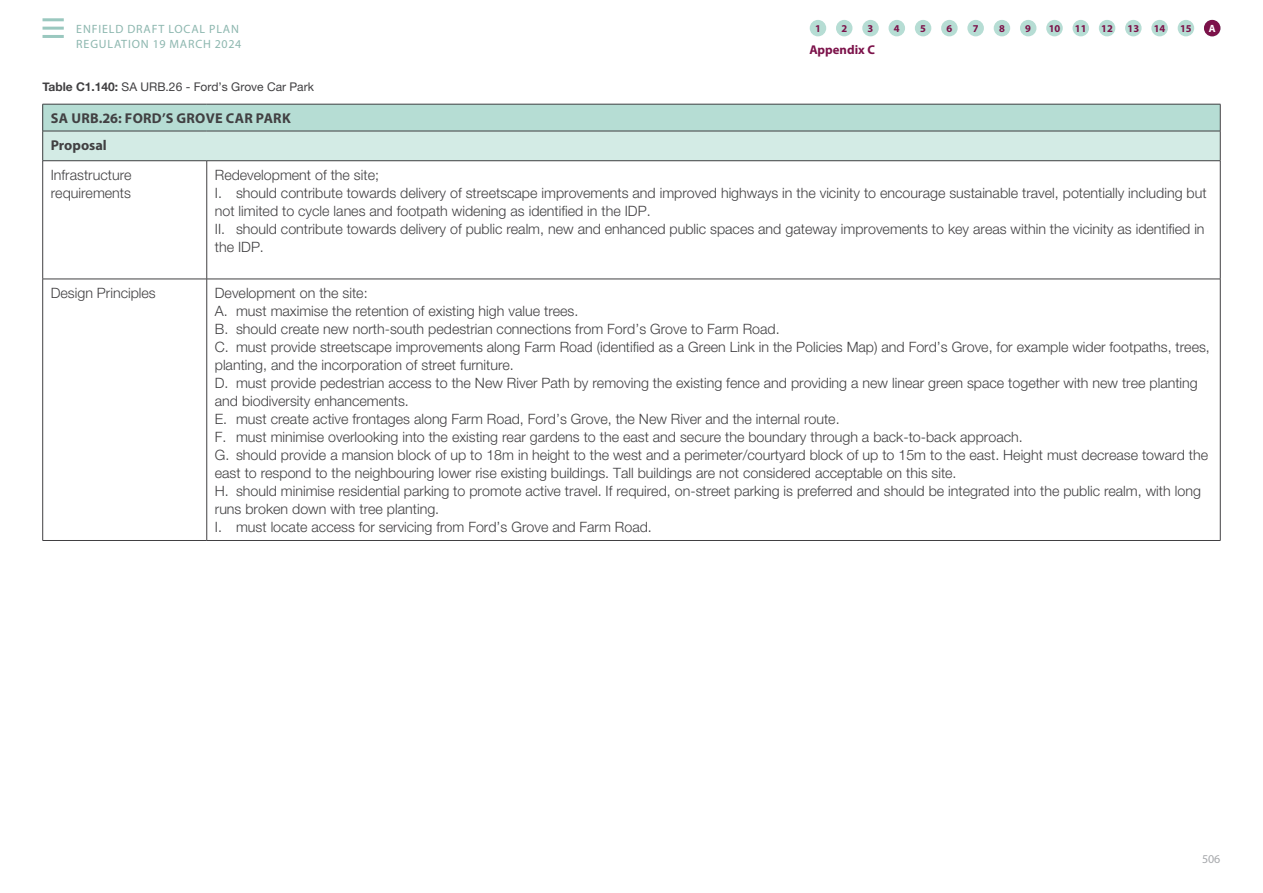
<style>
.page{position:relative;width:1263px;height:893px;background:#fff}
.page>*{position:absolute;margin:0;border:0;box-sizing:border-box;transform-origin:0 0}
.t1{font:300 14.25px/18px "Helvetica Neue";color:#414042}
.t2{font:700 14.25px/26.8px "Myriad Pro";letter-spacing:.02em;color:#414042}
.t3{font:700 12.75px "Myriad Pro";color:#7c124a}
.t4{font:12px "Myriad Pro";letter-spacing:.07em;color:#8db7af}
.t5{font:12px "Helvetica Neue";color:#414042}
.t6{font:12px "Myriad Pro";color:#a7a9ac}
.t7{font:700 10.5px "Myriad Pro";color:#7c124a}
.t8{font:700 10.5px "Myriad Pro";color:#fff}
.s1{font-weight:700}
</style>
<div class="page">
<div style="left:43px;top:104px;width:1177px;height:27px;background:#b6ddd4"></div>
<div style="left:43px;top:131px;width:1177px;height:30px;background:#d3ebe5"></div>
<svg style="left:1220px;top:104px;width:1px;height:27px"></svg>
<hr style="left:1220px;top:131px;width:1px;height:30px;background:#414042">
<hr style="left:1220px;top:161px;width:1px;height:118px;background:#414042">
<hr style="left:1220px;top:279px;width:1px;height:261px;background:#414042">
<hr style="left:42px;top:161px;width:1px;height:118px;background:#414042">
<hr style="left:42px;top:279px;width:1px;height:261px;background:#414042">
<hr style="left:43px;top:104px;width:164px;height:1px;background:#414042">
<svg style="left:42px;top:104px;width:1px;height:27px"></svg>
<hr style="left:207px;top:104px;width:1013px;height:1px;background:#414042">
<hr style="left:43px;top:131px;width:164px;height:1px;background:#414042">
<hr style="left:42px;top:131px;width:1px;height:30px;background:#414042">
<hr style="left:207px;top:131px;width:1013px;height:1px;background:#414042">
<hr style="left:43px;top:160px;width:164px;height:1px;background:#414042">
<hr style="left:43px;top:279px;width:164px;height:1px;background:#414042">
<hr style="left:207px;top:279px;width:1013px;height:1px;background:#414042">
<hr style="left:43px;top:540px;width:164px;height:1px;background:#414042">
<hr style="left:207px;top:540px;width:1013px;height:1px;background:#414042">
<hr style="left:207px;top:160px;width:1013px;height:1px;background:#414042">
<hr style="left:206px;top:161px;width:1px;height:118px;background:#414042">
<hr style="left:206px;top:279px;width:1px;height:261px;background:#414042">
<div style="left:810px;top:20px;width:16px;height:16px;background:#b6ddd4;border-radius:50%"></div>
<div style="left:836px;top:20px;width:16px;height:16px;background:#b6ddd4;border-radius:50%"></div>
<div style="left:862px;top:20px;width:17px;height:16px;background:#b6ddd4;border-radius:50%"></div>
<div style="left:888px;top:20px;width:17px;height:16px;background:#b6ddd4;border-radius:50%"></div>
<div style="left:915px;top:20px;width:16px;height:16px;background:#b6ddd4;border-radius:50%"></div>
<div style="left:967px;top:20px;width:17px;height:16px;background:#b6ddd4;border-radius:50%"></div>
<div style="left:994px;top:20px;width:16px;height:16px;background:#b6ddd4;border-radius:50%"></div>
<div style="left:1020px;top:20px;width:16px;height:16px;background:#b6ddd4;border-radius:50%"></div>
<div style="left:1046px;top:20px;width:17px;height:16px;background:#b6ddd4;border-radius:50%"></div>
<div style="left:1072px;top:20px;width:17px;height:16px;background:#b6ddd4;border-radius:50%"></div>
<div style="left:1099px;top:20px;width:16px;height:16px;background:#b6ddd4;border-radius:50%"></div>
<div style="left:1125px;top:20px;width:16px;height:16px;background:#b6ddd4;border-radius:50%"></div>
<div style="left:1151px;top:20px;width:17px;height:16px;background:#b6ddd4;border-radius:50%"></div>
<div style="left:1178px;top:20px;width:16px;height:16px;background:#b6ddd4;border-radius:50%"></div>
<div style="left:941px;top:20px;width:17px;height:16px;background:#b6ddd4;border-radius:50%"></div>
<hr style="left:43px;top:18px;width:21px;height:3px;background:#9ac8bf">
<hr style="left:43px;top:27px;width:21px;height:3px;background:#9ac8bf">
<hr style="left:43px;top:35px;width:21px;height:3px;background:#9ac8bf">
<div style="left:1204px;top:20px;width:16px;height:16px;background:#7c124a;border-radius:50%"></div>
<p class="t4" style="left:76px;top:22px;width:101px">ENFIELD DRAFT LOCA</p>
<p class="t4" style="left:200px;top:22px;width:41px">L PLAN</p>
<p class="t7" style="left:815px;top:21px;width:7px">1</p>
<p class="t7" style="left:841px;top:21px;width:7px">2</p>
<p class="t7" style="left:868px;top:21px;width:7px">3</p>
<p class="t7" style="left:894px;top:21px;width:7px">4</p>
<p class="t7" style="left:920px;top:21px;width:7px">5</p>
<p class="t7" style="left:946px;top:21px;width:7px">6</p>
<p class="t7" style="left:973px;top:21px;width:7px">7</p>
<p class="t7" style="left:999px;top:21px;width:7px">8</p>
<p class="t7" style="left:1025px;top:21px;width:7px">9</p>
<p class="t7" style="left:1049px;top:21px;width:13px">10</p>
<p class="t7" style="left:1075px;top:21px;width:13px">11</p>
<p class="t7" style="left:1101px;top:21px;width:13px">12</p>
<p class="t7" style="left:1127px;top:21px;width:13px">13</p>
<p class="t7" style="left:1154px;top:21px;width:13px">14</p>
<p class="t7" style="left:1180px;top:21px;width:13px">15</p>
<p class="t4" style="left:76px;top:36px;width:166px">REGULATION 19 MARCH 2024</p>
<p class="t3" style="left:809px;top:41px;width:67px">APPENDIX C</p>
<p class="t8" style="left:1209px;top:21px;width:8px">A</p>
<p class="t5" style="left:43px;top:80px;width:273px"><span class="s1">Table C1.140:</span> SA URB.26 - Ford’s Grove Car Park</p>
<p class="t2" style="left:51px;top:104px;width:31px">SA URB</p>
<p class="t2" style="left:51px;top:104px;width:241px;text-indent:48px">.26: FORD’S GROVE CAR PARK<br>PROPOSAL</p>
<p class="t1" style="left:51px;top:166px;width:82px">Infrastructure requirements</p>
<p class="t1" style="left:215px;top:166px;width:993px">Redevelopment of the site;<br>I. should contribute towards delivery of streetscape improvements and improved highways in the vicinity to encourage sustainable travel, potentially including but not limited to cycle lanes and footpath widening as identified in the IDP.<br>II. should contribute towards delivery of public realm, new and enhanced public spaces and gateway improvements to key areas within the vicinity as identified in the IDP.</p>
<p class="t1" style="left:51px;top:284px;width:107px">Design Principles</p>
<p class="t1" style="left:215px;top:284px;width:996px">Development on the site:<br>A. must maximise the retention of existing high value trees.<br>B. should create new north-south pedestrian connections from Ford’s Grove to Farm Road.<br>C. must provide streetscape improvements along Farm Road (identified as a Green Link in the Policies Map) and Ford’s Grove, for example wider footpaths, trees, planting, and the incorporation of street furniture.<br>D. must provide pedestrian access to the New River Path by removing the existing fence and providing a new linear green space together with new tree planting and biodiversity enhancements.<br>E. must create active frontages along Farm Road, Ford’s Grove, the New River and the internal route.<br>F. must minimise overlooking into the existing rear gardens to the east and secure the boundary through a back-to-back approach.<br>G. should provide a mansion block of up to 18m in height to the west and a perimeter/courtyard block of up to 15m to the east. Height must decrease toward the east to respond to the neighbouring lower rise existing buildings. Tall buildings are not considered acceptable on this site.<br>H. should minimise residential parking to promote active travel. If required, on-street parking is preferred and should be integrated into the public realm, with long runs broken down with tree planting.<br>I. must locate access for servicing from Ford’s Grove and Farm Road.</p>
<p class="t6" style="left:1202px;top:852px;width:20px">506</p>
</div>
